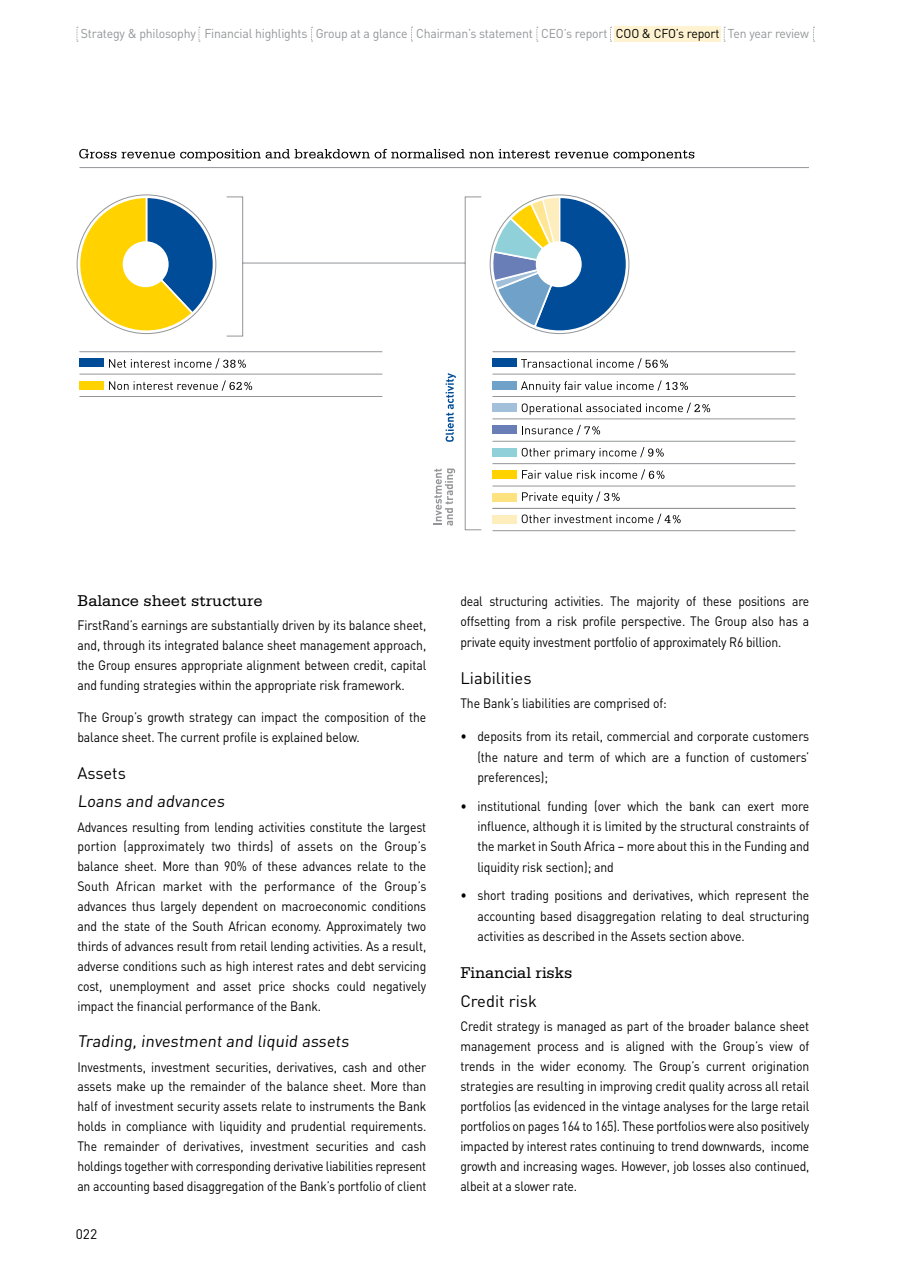
<style>
.page{position:relative;width:915px;height:1276px;background:#fff}
.page>*{position:absolute;margin:0;border:0;box-sizing:border-box;transform-origin:0 0}
.t1{font:16.5px/28.3px "DIN";color:#000}
.t2{font:16.5px/28.5px "Serifa Std";color:#000}
.t3{font:13.65px "DIN";color:#000}
.t4{font:13.5px/20px "DIN";letter-spacing:-.005em;color:#000;text-align:justify;scale:.9 1}
.t5{font:12.75px "DIN";letter-spacing:-.015em;color:#939598;scale:.96 1}
.s1{color:#000}
.s2{font-family:"DIN"}
</style>
<div class="page">
<div style="left:614px;top:26px;width:106px;height:16px;background:#fff3d1"></div>
<svg style="left:77px;top:27px;width:1px;height:15px"></svg>
<svg style="left:198px;top:27px;width:2px;height:15px"></svg>
<svg style="left:536px;top:27px;width:1px;height:15px"></svg>
<svg style="left:610px;top:27px;width:1px;height:15px"></svg>
<svg style="left:723px;top:27px;width:2px;height:15px"></svg>
<svg style="left:813px;top:27px;width:1px;height:15px"></svg>
<svg style="left:411px;top:27px;width:1px;height:15px"></svg>
<svg style="left:311px;top:27px;width:1px;height:15px"></svg>
<hr style="left:79px;top:167px;width:729px;height:1px;background:#939598">
<svg style="left:79px;top:149px;width:615px;height:12px"></svg>
<svg style="left:109px;top:380px;width:117px;height:11px"></svg>
<svg style="left:109px;top:358px;width:117px;height:10px"></svg>
<div style="left:79px;top:358px;width:25px;height:9px;background:#004c98"></div>
<div style="left:79px;top:380px;width:25px;height:9px;background:#ffd200"></div>
<hr style="left:79px;top:351px;width:303px;height:1px;background:#939598">
<hr style="left:79px;top:374px;width:303px;height:1px;background:#939598">
<hr style="left:79px;top:396px;width:303px;height:1px;background:#939598">
<svg style="left:521px;top:514px;width:159px;height:10px"></svg>
<svg style="left:522px;top:491px;width:97px;height:12px"></svg>
<svg style="left:522px;top:469px;width:142px;height:10px"></svg>
<svg style="left:521px;top:447px;width:142px;height:12px"></svg>
<svg style="left:522px;top:425px;width:78px;height:10px"></svg>
<svg style="left:521px;top:403px;width:189px;height:12px"></svg>
<svg style="left:521px;top:380px;width:166px;height:12px"></svg>
<svg style="left:521px;top:358px;width:146px;height:10px"></svg>
<div style="left:492px;top:358px;width:25px;height:9px;background:#004c98"></div>
<div style="left:492px;top:380px;width:25px;height:9px;background:#70a2c9"></div>
<div style="left:492px;top:403px;width:25px;height:9px;background:#a3c0db"></div>
<div style="left:492px;top:425px;width:25px;height:9px;background:#697db7"></div>
<div style="left:492px;top:470px;width:25px;height:9px;background:#ffd200"></div>
<div style="left:492px;top:493px;width:25px;height:9px;background:#ffe280"></div>
<hr style="left:492px;top:351px;width:303px;height:1px;background:#939598">
<hr style="left:492px;top:374px;width:303px;height:1px;background:#939598">
<hr style="left:492px;top:396px;width:303px;height:1px;background:#939598">
<hr style="left:492px;top:418px;width:303px;height:1px;background:#939598">
<hr style="left:492px;top:441px;width:303px;height:1px;background:#939598">
<hr style="left:492px;top:463px;width:303px;height:1px;background:#939598">
<hr style="left:492px;top:486px;width:303px;height:1px;background:#939598">
<svg style="left:226px;top:334px;width:256px;height:196px"></svg>
<svg style="left:445px;top:373px;width:10px;height:69px"></svg>
<svg style="left:433px;top:468px;width:22px;height:57px"></svg>
<div style="left:492px;top:515px;width:25px;height:9px;background:#ffeebd"></div>
<hr style="left:492px;top:508px;width:303px;height:1px;background:#939598">
<hr style="left:492px;top:530px;width:303px;height:1px;background:#939598">
<div style="left:492px;top:448px;width:25px;height:9px;background:#8fd0d9"></div>
<svg style="left:76px;top:194px;width:553px;height:140px"></svg>
<p class="t5" style="left:81px;top:26px;width:759px">Strategy &amp; philosophy Financial highlights Group at a glance Chairman’s statement CEO’s report <span class="s1">COO &amp; CFO’s report</span> Ten year review</p>
<p class="t2" style="left:77px;top:586px;width:187px">Balance sheet structure</p>
<p class="t4" style="left:77px;top:615px;width:389px">FirstRand’s earnings are substantially driven by its balance sheet, and, through its integrated balance sheet management approach, the Group ensures appropriate alignment between credit, capital and funding strategies within the appropriate risk framework.</p>
<p class="t4" style="left:77px;top:707px;width:389px">The Group’s growth strategy can impact the composition of the balance sheet. The current profile is explained below.</p>
<p class="t1" style="left:77px;top:758px;width:151px">Assets<br>Loans and advances</p>
<p class="t4" style="left:77px;top:816px;width:389px">Advances resulting from lending activities constitute the largest portion (approximately two thirds) of assets on the Group’s balance sheet. More than 90% of these advances relate to the South African market with the performance of the Group’s advances thus largely dependent on macroeconomic conditions and the state of the South African economy. Approximately two thirds of advances result from retail lending activities. As a result, adverse conditions such as high interest rates and debt servicing cost, unemployment and asset price shocks could negatively impact the financial performance of the Bank.</p>
<p class="t1" style="left:77px;top:1027px;width:275px">Trading, investment and liquid assets</p>
<p class="t4" style="left:77px;top:1056px;width:389px">Investments, investment securities, derivatives, cash and other assets make up the remainder of the balance sheet. More than half of investment security assets relate to instruments the Bank holds in compliance with liquidity and prudential requirements.<br>The remainder of derivatives, investment securities and cash holdings together with corresponding derivative liabilities represent an accounting based disaggregation of the Bank’s portfolio of client</p>
<p class="t3" style="left:76px;top:1225px;width:23px">022</p>
<p class="t4" style="left:460px;top:591px;width:389px">deal structuring activities. The majority of these positions are offsetting from a risk profile perspective. The Group also has a private equity investment portfolio of approximately R6 billion.</p>
<p class="t1" style="left:460px;top:663px;width:73px">Liabilities</p>
<p class="t4" style="left:460px;top:693px;width:231px">The Bank’s liabilities are comprised of:</p>
<p class="t4" style="left:477px;top:726px;width:370px;text-indent:-17px">• deposits from its retail, commercial and corporate customers (the nature and term of which are a function of customers’ preferences);</p>
<p class="t4" style="left:477px;top:795px;width:370px;text-indent:-17px">• institutional funding (over which the bank can exert more influence, although it is limited by the structural constraints of the market in South Africa – more about this in the Funding and liquidity risk section); and</p>
<p class="t4" style="left:477px;top:885px;width:370px;text-indent:-17px">• short trading positions and derivatives, which represent the accounting based disaggregation relating to deal structuring activities as described in the Assets section above.</p>
<p class="t2" style="left:460px;top:959px;width:113px">Financial risks<br><span class="s2">Credit risk</span></p>
<p class="t4" style="left:460px;top:1016px;width:389px">Credit strategy is managed as part of the broader balance sheet management process and is aligned with the Group’s view of trends in the wider economy. The Group’s current origination strategies are resulting in improving credit quality across all retail portfolios (as evidenced in the vintage analyses for the large retail portfolios on pages 164 to 165). These portfolios were also positively impacted by interest rates continuing to trend downwards, income growth and increasing wages. However, job losses also continued, albeit at a slower rate.</p>
</div>
